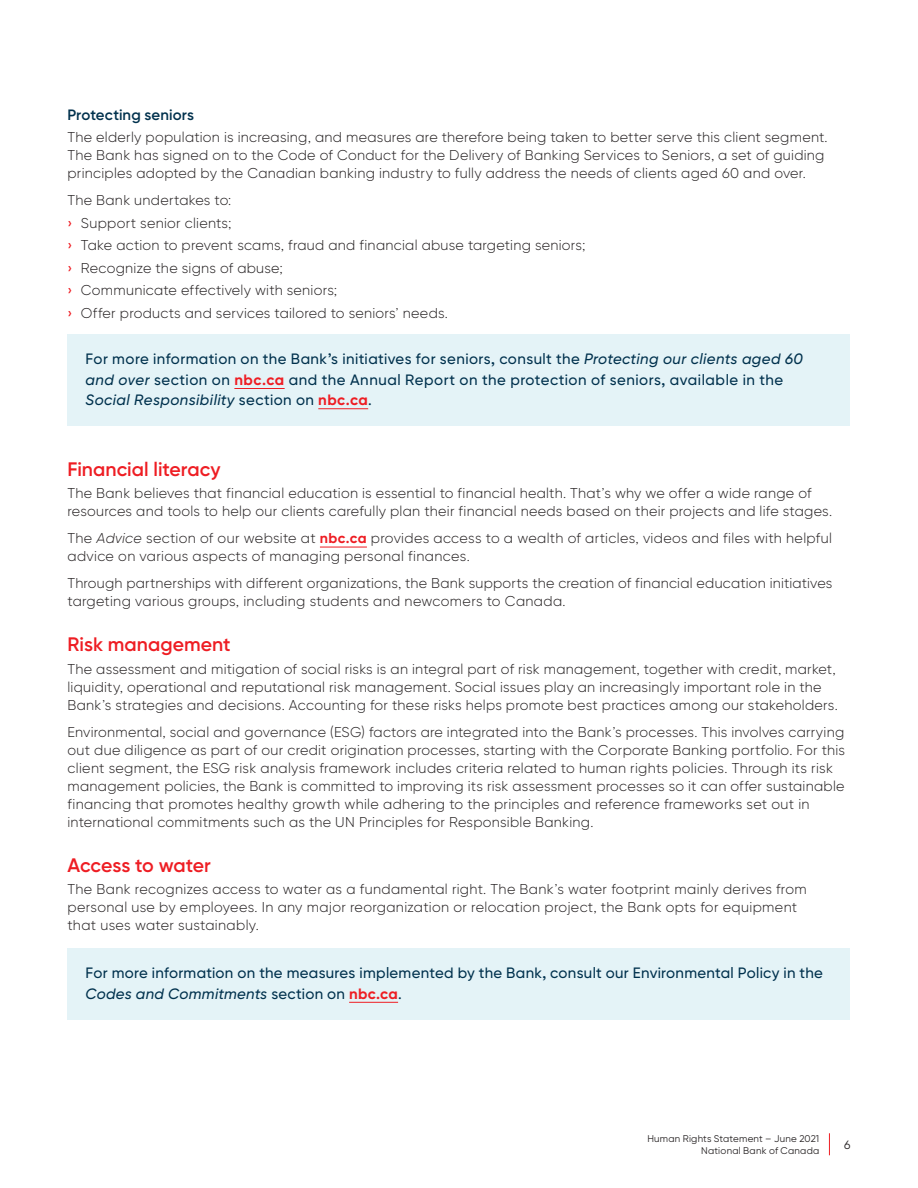
<style>
.page{position:relative;width:918px;height:1188px;background:#fff}
.page>*{position:absolute;margin:0;border:0;box-sizing:border-box;transform-origin:0 0}
.TITRE_NIVEAU_4{font:600 19.5px "Gilroy BN";color:#ee1d23}
.TEXTE_COURANT_BN{font:500 15px/20.2px "Gilroy BN";letter-spacing:.025em;color:#00314d}
.TITRE_NIVEAU_4-2{font:600 15px "Gilroy BN";letter-spacing:.01em;color:#00314d}
.TEXTE_COURANT_BN-2{font:300 14.25px/18px "Gilroy BN";letter-spacing:.02em;color:#231f20}
.t1{font:12px "Gilroy BN";color:#231f20}
.t2{font:9.75px/12px "Gilroy BN";letter-spacing:.025em;color:#231f20;text-align:right}
.s1{font-weight:500;color:#ee1d23}
.s2{font-style:italic}
.s3{font-weight:700;color:#ee1d23}
</style>
<div class="page">
<div style="left:68px;top:334px;width:782px;height:92px;background:#e4f3f7"></div>
<hr style="left:234px;top:388px;width:51px;height:1px;background:#ee1d23">
<hr style="left:318px;top:408px;width:50px;height:1px;background:#ee1d23">
<hr style="left:320px;top:547px;width:47px;height:1px;background:#ee1d23">
<div style="left:68px;top:948px;width:782px;height:72px;background:#e4f3f7"></div>
<hr style="left:349px;top:1002px;width:49px;height:1px;background:#ee1d23">
<svg style="left:829px;top:1133px;width:1px;height:22px"></svg>
<p class="TITRE_NIVEAU_4-2" style="left:68px;top:105px;width:128px">Protecting seniors</p>
<p class="TEXTE_COURANT_BN-2" style="left:68px;top:128px;width:762px">The elderly population is increasing, and measures are therefore being taken to better serve this client segment.<br>The Bank has signed on to the Code of Conduct for the Delivery of Banking Services to Seniors, a set of guiding principles adopted by the Canadian banking industry to fully address the needs of clients aged 60 and over.</p>
<p class="TEXTE_COURANT_BN-2" style="left:68px;top:191px;width:165px">The Bank undertakes to:</p>
<p class="TEXTE_COURANT_BN-2" style="left:68px;top:214px;width:165px"><span class="s1">›</span> Support senior clients;</p>
<p class="TEXTE_COURANT_BN-2" style="left:68px;top:236px;width:519px"><span class="s1">›</span> Take action to prevent scams, fraud and financial abuse targeting seniors;</p>
<p class="TEXTE_COURANT_BN-2" style="left:68px;top:259px;width:217px"><span class="s1">›</span> Recognize the signs of abuse;</p>
<p class="TEXTE_COURANT_BN-2" style="left:68px;top:281px;width:271px"><span class="s1">›</span> Communicate effectively with seniors;</p>
<p class="TEXTE_COURANT_BN-2" style="left:68px;top:304px;width:382px"><span class="s1">›</span> Offer products and services tailored to seniors’ needs.</p>
<p class="TEXTE_COURANT_BN" style="left:86px;top:349px;width:719px">For more information on the Bank’s initiatives for seniors, consult the <span class="s2">Protecting our clients aged 60 and over</span> section on <span class="s3">nbc.ca</span> and the Annual Report on the protection of seniors, available in the<br><span class="s2">Social Responsibility</span> section on <span class="s3">nbc.ca</span>.</p>
<p class="TITRE_NIVEAU_4" style="left:68px;top:457px;width:155px">Financial literacy</p>
<p class="TEXTE_COURANT_BN-2" style="left:68px;top:484px;width:766px">The Bank believes that financial education is essential to financial health. That’s why we offer a wide range of resources and tools to help our clients carefully plan their financial needs based on their projects and life stages.</p>
<p class="TEXTE_COURANT_BN-2" style="left:68px;top:529px;width:766px">The <span class="s2">Advice</span> section of our website at <span class="s3">nbc.ca</span> provides access to a wealth of articles, videos and files with helpful advice on various aspects of managing personal finances.</p>
<p class="TEXTE_COURANT_BN-2" style="left:68px;top:574px;width:766px">Through partnerships with different organizations, the Bank supports the creation of financial education initiatives targeting various groups, including students and newcomers to Canada.</p>
<p class="TITRE_NIVEAU_4" style="left:68px;top:632px;width:165px">Risk management</p>
<p class="TEXTE_COURANT_BN-2" style="left:68px;top:660px;width:772px">The assessment and mitigation of social risks is an integral part of risk management, together with credit, market, liquidity, operational and reputational risk management. Social issues play an increasingly important role in the<br>Bank’s strategies and decisions. Accounting for these risks helps promote best practices among our stakeholders.</p>
<p class="TEXTE_COURANT_BN-2" style="left:68px;top:723px;width:779px">Environmental, social and governance (ESG) factors are integrated into the Bank’s processes. This involves carrying out due diligence as part of our credit origination processes, starting with the Corporate Banking portfolio. For this client segment, the ESG risk analysis framework includes criteria related to human rights policies. Through its risk management policies, the Bank is committed to improving its risk assessment processes so it can offer sustainable financing that promotes healthy growth while adhering to the principles and reference frameworks set out in international commitments such as the UN Principles for Responsible Banking.</p>
<p class="TITRE_NIVEAU_4" style="left:68px;top:853px;width:145px">Access to water</p>
<p class="TEXTE_COURANT_BN-2" style="left:68px;top:880px;width:741px">The Bank recognizes access to water as a fundamental right. The Bank’s water footprint mainly derives from personal use by employees. In any major reorganization or relocation project, the Bank opts for equipment that uses water sustainably.</p>
<p class="TEXTE_COURANT_BN" style="left:86px;top:963px;width:739px">For more information on the measures implemented by the Bank, consult our Environmental Policy in the<br><span class="s2">Codes and Commitments</span> section on <span class="s3">nbc.ca</span>.</p>
<p class="t2" style="left:647px;top:1133px;width:173px">Human Rights Statement – June 2021<br>National Bank of Canada</p>
<p class="t1" style="left:844px;top:1137px;width:8px">6</p>
</div>
